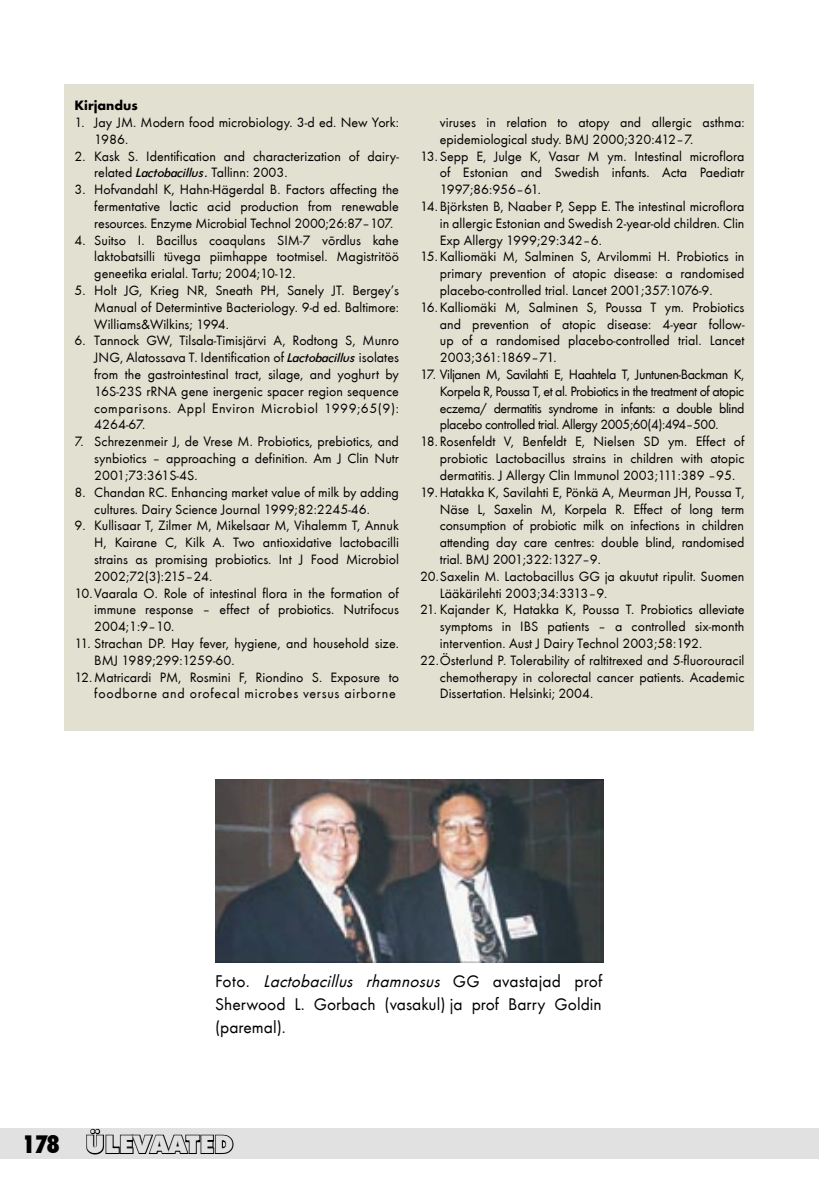
<style>
.page{position:relative;width:819px;height:1191px;background:#fff}
.page>*{position:absolute;margin:0;border:0;box-sizing:border-box;transform-origin:0 0}
.t1{font:900 24.5px "Futura BT";color:#e1e1e1}
.t2{font:900 condensed 24.5px "Futura BT";color:#000}
.Pohitext{font:17.5px/22.8px "Futura T";color:#000;text-align:justify}
.kirjandus02{font:14px/16.8px "Futura T";color:#000;text-align:justify}
.kirjandus01{font:14px/16.8px "Futura T";color:#000;text-align:justify}
.kirjandus01-2{font:14px/16.8px "Futura T";letter-spacing:.035em;color:#000;text-align:right}
.kirjandus01-3{font:700 14px "Futura T";color:#000}
.s1{font-family:"Futura";font-style:italic}
.s2{font-style:italic}
</style>
<div class="page">
<div style="left:0;top:1129px;width:819px;height:30px;background:#e1e1e1"></div>
<div style="left:64px;top:84px;width:690px;height:647px;background:#e2e0d1"></div>
<img style="left:215px;top:780px;width:388px;height:183px">
<svg style="left:85px;top:1128px;width:149px;height:27px"></svg>
<p class="kirjandus01-3" style="left:74px;top:97px;width:65px">Kirjandus</p>
<p class="kirjandus01" style="left:94px;top:114px;width:306px;text-indent:-20px">1. Jay JM. Modern food microbiology. 3-d ed. New York:<br>1986.</p>
<p class="kirjandus01" style="left:94px;top:148px;width:306px;text-indent:-20px">2. Kask S. Identification and characterization of dairy&shy;related <span class="s1">Lactobacillus.</span> Tallinn: 2003.</p>
<p class="kirjandus01" style="left:94px;top:181px;width:306px;text-indent:-20px">3. Hofvandahl K, Hahn-Hägerdal B. Factors affecting the fermentative lactic acid production from renewable resources. Enzyme Microbial Technol 2000;26:87–107.</p>
<p class="kirjandus01" style="left:94px;top:232px;width:306px;text-indent:-20px">4. Suitso I. Bacillus coaqulans SIM-7 võrdlus kahe laktobatsilli tüvega piimhappe tootmisel. Magistritöö geneetika erialal. Tartu; 2004;10-12.</p>
<p class="kirjandus01" style="left:94px;top:282px;width:306px;text-indent:-20px">5. Holt JG, Krieg NR, Sneath PH, Sanely JT. Bergey’s Manual of Determintive Bacteriology. 9-d ed. Baltimore:<br>Williams&amp;Wilkins; 1994.</p>
<p class="kirjandus01" style="left:94px;top:332px;width:306px;text-indent:-20px">6. Tannock GW, Tilsala-Timisjärvi A, Rodtong S, Munro JNG, Alatossava T. Identification of <span class="s1">Lactobacillus</span> isolates from the gastrointestinal tract, silage, and yoghurt by 16S-23S rRNA gene inergenic spacer region sequence comparisons. Appl Environ Microbiol 1999;65(9):<br>4264-67.</p>
<p class="kirjandus01" style="left:94px;top:433px;width:306px;text-indent:-20px">7. Schrezenmeir J, de Vrese M. Probiotics, prebiotics, and synbiotics – approaching a definition. Am J Clin Nutr 2001;73:361S-4S.</p>
<p class="kirjandus01" style="left:94px;top:484px;width:306px;text-indent:-20px">8. Chandan RC. Enhancing market value of milk by adding cultures. Dairy Science Journal 1999;82:2245-46.</p>
<p class="kirjandus01" style="left:94px;top:517px;width:306px;text-indent:-20px">9. Kullisaar T, Zilmer M, Mikelsaar M, Vihalemm T, Annuk H, Kairane C, Kilk A. Two antioxidative lactobacilli strains as promising probiotics. Int J Food Microbiol 2002;72(3):215–24.</p>
<p class="kirjandus01" style="left:94px;top:584px;width:306px;text-indent:-20px">10. Vaarala O. Role of intestinal flora in the formation of immune response – effect of probiotics. Nutrifocus 2004;1:9–10.</p>
<p class="kirjandus01" style="left:94px;top:635px;width:306px;text-indent:-20px">11. Strachan DP. Hay fever, hygiene, and household size.<br>BMJ 1989;299:1259-60.</p>
<p class="kirjandus01-2" style="left:74px;top:668px;width:326px">12. Matricardi PM, Rosmini F, Riondino S. Exposure to foodborne and orofecal microbes versus airborne</p>
<p class="kirjandus02" style="left:440px;top:114px;width:306px">viruses in relation to atopy and allergic asthma: epidemiological study. BMJ 2000;320:412–7.</p>
<p class="kirjandus02" style="left:440px;top:148px;width:306px;text-indent:-20px">13. Sepp E, Julge K, Vasar M ym. Intestinal microflora of Estonian and Swedish infants. Acta Paediatr 1997;86:956–61.</p>
<p class="kirjandus02" style="left:440px;top:198px;width:306px;text-indent:-20px">14. Björksten B, Naaber P, Sepp E. The intestinal microflora in allergic Estonian and Swedish 2-year-old children. Clin Exp Allergy 1999;29:342–6.</p>
<p class="kirjandus02" style="left:440px;top:248px;width:306px;text-indent:-20px">15. Kalliomäki M, Salminen S, Arvilommi H. Probiotics in primary prevention of atopic disease: a randomised placebo-controlled trial. Lancet 2001;357:1076-9.</p>
<p class="kirjandus02" style="left:440px;top:299px;width:306px;text-indent:-20px">16. Kalliomäki M, Salminen S, Poussa T ym. Probiotics and prevention of atopic disease: 4-year follow&shy;up of a randomised placebo-controlled trial. Lancet 2003;361:1869–71.</p>
<p class="kirjandus02" style="left:440px;top:366px;width:306px;text-indent:-20px">17. Viljanen M, Savilahti E, Haahtela T, Juntunen-Backman K, Korpela R, Poussa T, et al. Probiotics in the treatment of atopic eczema/ dermatitis syndrome in infants: a double blind placebo controlled trial. Allergy 2005;60(4):494–500.</p>
<p class="kirjandus02" style="left:440px;top:433px;width:306px;text-indent:-20px">18. Rosenfeldt V, Benfeldt E, Nielsen SD ym. Effect of probiotic Lactobacillus strains in children with atopic dermatitis. J Allergy Clin Immunol 2003;111:389 –95.</p>
<p class="kirjandus02" style="left:420px;top:484px;width:326px">19.Hatakka K, Savilahti E, Pönkä A, Meurman JH, Poussa T,</p>
<p class="kirjandus02" style="left:440px;top:500px;width:306px">Näse L, Saxelin M, Korpela R. Effect of long term consumption of probiotic milk on infections in children attending day care centres: double blind, randomised trial. BMJ 2001;322:1327–9.</p>
<p class="kirjandus02" style="left:440px;top:568px;width:306px;text-indent:-20px">20. Saxelin M. Lactobacillus GG ja akuutut ripulit. Suomen<br>Lääkärilehti 2003;34:3313–9.</p>
<p class="kirjandus02" style="left:440px;top:601px;width:306px;text-indent:-20px">21. Kajander K, Hatakka K, Poussa T. Probiotics alleviate symptoms in IBS patients – a controlled six-month intervention. Aust J Dairy Technol 2003;58:192.</p>
<p class="kirjandus02" style="left:440px;top:652px;width:306px;text-indent:-20px">22. Österlund P. Tolerability of raltitrexed and 5-fluorouracil chemotherapy in colorectal cancer patients. Academic Dissertation. Helsinki; 2004.</p>
<p class="Pohitext" style="left:215px;top:970px;width:388px">F o t o . <span class="s2">Lactobacillus rhamnosus</span> G G a va s ta j a d p ro f Sherwood L. Gorbach (vasakul) ja prof Barry Goldin (paremal).</p>
<h1 class="t2" style="left:23px;top:1128px;width:38px">178</h1>
<p class="t1" style="left:86px;top:1129px;width:149px">ÜLEVAATED</p>
</div>
